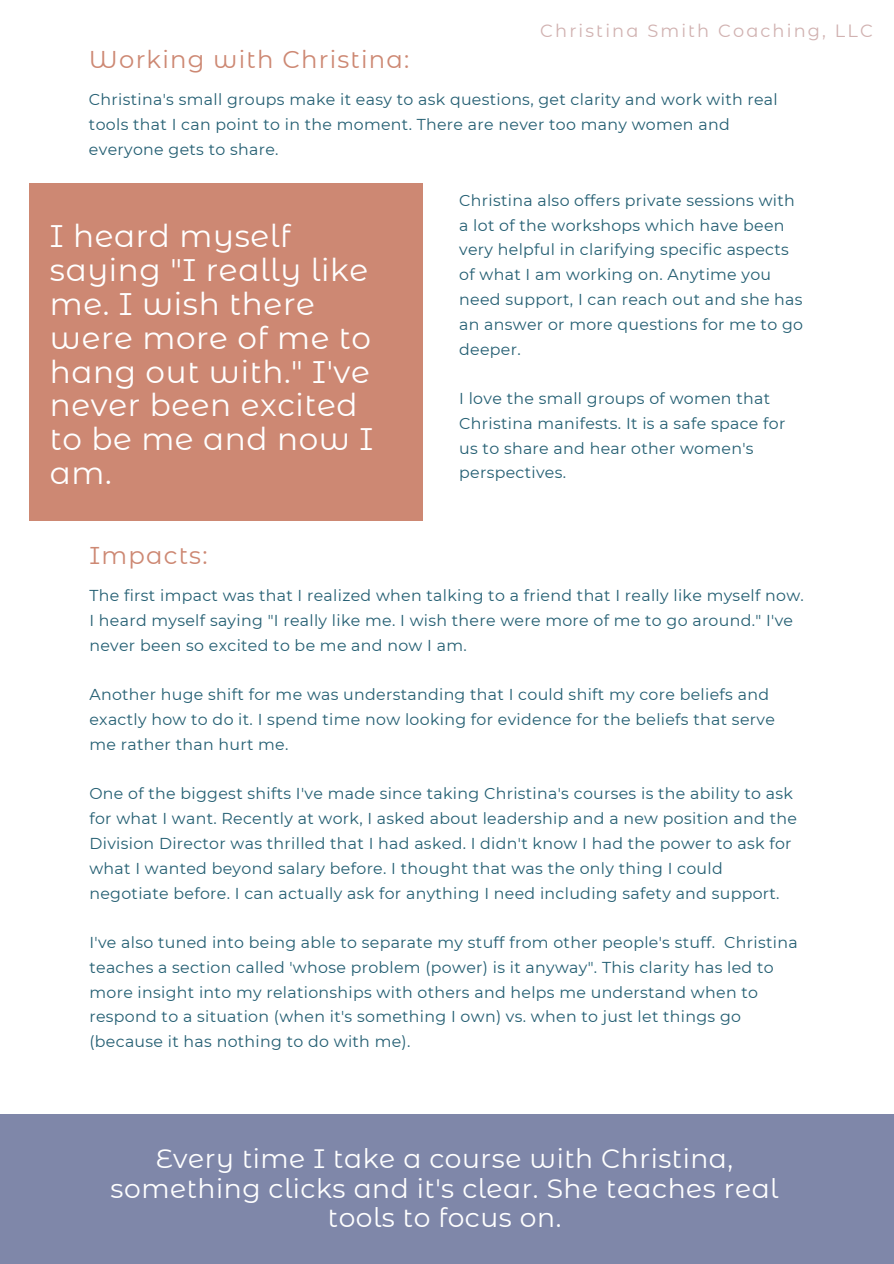
<style>
.page{position:relative;width:894px;height:1264px;background:#fff}
.page>*{position:absolute;margin:0;border:0;box-sizing:border-box;transform-origin:0 0}
.t1{font:31.05px/33.8px "Montserrat Alternates";letter-spacing:.02em;color:#fff}
.t2{font:26.55px/29.2px "Montserrat Alternates";letter-spacing:.02em;color:#fff;text-align:center}
.t3{font:24.3px "Montserrat Alternates";letter-spacing:.05em;color:#cd8873}
.t4{font:17.7px "Montserrat Alternates";letter-spacing:.12em;color:#d1b2b1}
.t5{font:15.75px/24.8px "Montserrat";letter-spacing:.02em;color:#235e72}
</style>
<div class="page">
<div style="left:29px;top:183px;width:393px;height:337px;background:#cd8873"></div>
<div style="left:0;top:1114px;width:893px;height:149px;background:#7f87a9"></div>
<p class="t4" style="left:540px;top:20px;width:334px">Christina Smith Coaching, LLC</p>
<p class="t3" style="left:89px;top:44px;width:322px">Working with Christina:</p>
<p class="t5" style="left:89px;top:87px;width:690px">Christina's small groups make it easy to ask questions, get clarity and work with real</p>
<p class="t5" style="left:89px;top:112px;width:642px">tools that I can point to in the moment. There are never too many women and everyone gets to share.</p>
<p class="t5" style="left:459px;top:188px;width:345px">Christina also offers private sessions with a lot of the workshops which have been very helpful in clarifying specific aspects of what I am working on. Anytime you need support, I can reach out and she has an answer or more questions for me to go deeper.</p>
<p class="t5" style="left:459px;top:386px;width:327px">I love the small groups of women that<br>Christina manifests. It is a safe space for us to share and hear other women's perspectives.</p>
<p class="t1" style="left:50px;top:219px;width:325px">I heard myself saying "I really like me. I wish there were more of me to hang out with." I've never been excited to be me and now I am.</p>
<p class="t3" style="left:89px;top:540px;width:120px">Impacts:</p>
<p class="t5" style="left:89px;top:583px;width:715px">The first impact was that I realized when talking to a friend that I really like myself now.<br>I heard myself saying "I really like me. I wish there were more of me to go around." I've never been so excited to be me and now I am.</p>
<p class="t5" style="left:89px;top:682px;width:686px">Another huge shift for me was understanding that I could shift my core beliefs and exactly how to do it. I spend time now looking for evidence for the beliefs that serve me rather than hurt me.</p>
<p class="t5" style="left:89px;top:781px;width:708px">One of the biggest shifts I've made since taking Christina's courses is the ability to ask for what I want. Recently at work, I asked about leadership and a new position and the Division Director was thrilled that I had asked. I didn't know I had the power to ask for what I wanted beyond salary before. I thought that was the only thing I could negotiate before. I can actually ask for anything I need including safety and support.</p>
<p class="t5" style="left:89px;top:930px;width:709px">I've also tuned into being able to separate my stuff from other people's stuff. Christina teaches a section called 'whose problem (power) is it anyway". This clarity has led to more insight into my relationships with others and helps me understand when to respond to a situation (when it's something I own) vs. when to just let things go (because it has nothing to do with me).</p>
<p class="t2" style="left:111px;top:1144px;width:669px">Every time I take a course with Christina, something clicks and it's clear. She teaches real tools to focus on.</p>
</div>
